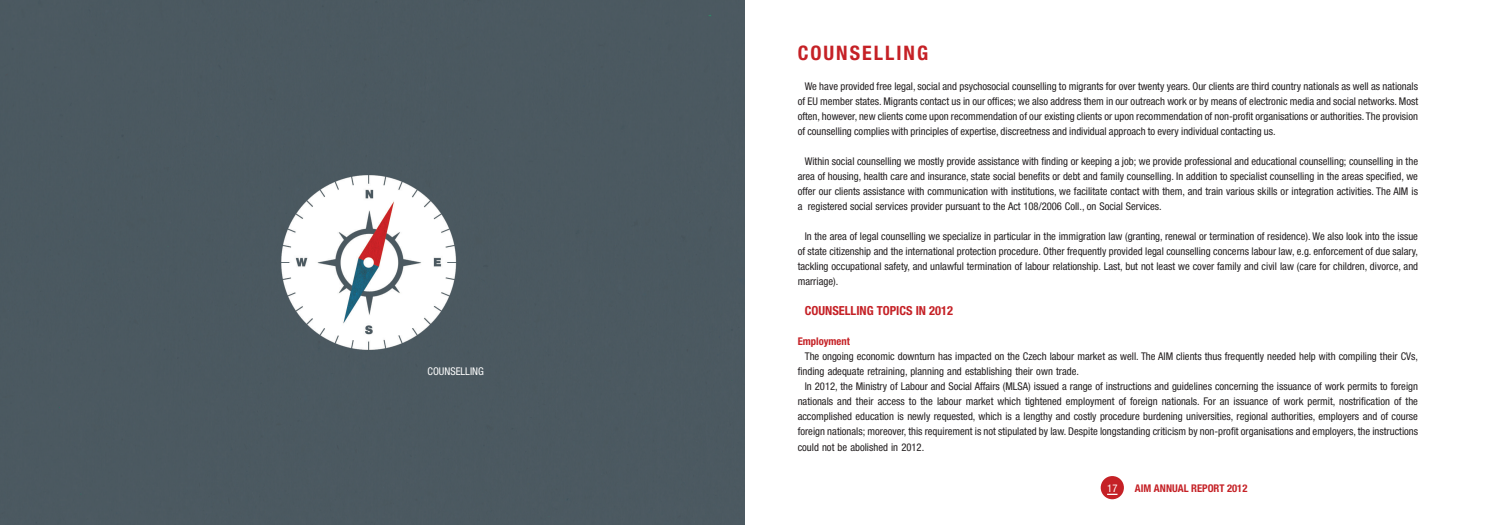
<style>
.page{position:relative;width:1489px;height:525px;background:#fff}
.page>*{position:absolute;margin:0;border:0;box-sizing:border-box;transform-origin:0 0}
.Head_Line{font:700 condensed 20px "Helvetica Neue LTCE";letter-spacing:.1em;color:#c52126}
.Body_text{font:700 condensed 12.5px "Helvetica Neue LTCE";color:#c52126}
.Body_text-2{font:condensed 10.62px/15px "Helvetica Neue LTCE";color:#231f20;text-align:justify}
.Body_text-3{font:700 condensed 10.62px "Helvetica Neue LTCE";color:#c52126}
.Sarchevi{font:condensed 10.62px "Helvetica Neue LTCE";color:#fff}
</style>
<div class="page">
<div style="left:1100px;top:476px;width:23px;height:23px;background:#c52126;border-radius:50%"></div>
<div style="left:0;top:0;width:744px;height:524px;background:#4b5960"></div>
<p class="Sarchevi" style="left:427px;top:365px;width:58px">COUNSELLING</p>
<p class="Head_Line" style="left:797px;top:41px;width:132px">COUNSELLING</p>
<p class="Body_text-2" style="left:797px;top:79px;width:622px;text-indent:7px">We have provided free legal, social and psychosocial counselling to migrants for over twenty years. Our clients are third country nationals as well as nationals of EU member states. Migrants contact us in our offices; we also address them in our outreach work or by means of electronic media and social networks. Most often, however, new clients come upon recommendation of our existing clients or upon recommendation of non-profit organisations or authorities. The provision of counselling complies with principles of expertise, discreetness and individual approach to every individual contacting us.</p>
<p class="Body_text-2" style="left:797px;top:154px;width:622px;text-indent:7px">Within social counselling we mostly provide assistance with finding or keeping a job; we provide professional and educational counselling; counselling in the area of housing, health care and insurance, state social benefits or debt and family counselling. In addition to specialist counselling in the areas specified, we offer our clients assistance with communication with institutions, we facilitate contact with them, and train various skills or integration activities. The AIM is a registered social services provider pursuant to the Act 108/2006 Coll., on Social Services.</p>
<p class="Body_text-2" style="left:797px;top:229px;width:622px;text-indent:7px">In the area of legal counselling we specialize in particular in the immigration law (granting, renewal or termination of residence). We also look into the issue of state citizenship and the international protection procedure. Other frequently provided legal counselling concerns labour law, e.g. enforcement of due salary, tackling occupational safety, and unlawful termination of labour relationship. Last, but not least we cover family and civil law (care for children, divorce, and marriage).</p>
<p class="Body_text" style="left:804px;top:303px;width:150px">COUNSELLING TOPICS IN 2012</p>
<p class="Body_text-3" style="left:797px;top:335px;width:54px">Employment</p>
<p class="Body_text-2" style="left:797px;top:349px;width:622px;text-indent:7px">The ongoing economic downturn has impacted on the Czech labour market as well. The AIM clients thus frequently needed help with compiling their CVs, finding adequate retraining, planning and establishing their own trade.</p>
<p class="Body_text-2" style="left:797px;top:379px;width:622px;text-indent:7px">In 2012, the Ministry of Labour and Social Affairs (MLSA) issued a range of instructions and guidelines concerning the issuance of work permits to foreign nationals and their access to the labour market which tightened employment of foreign nationals. For an issuance of work permit, nostrification of the accomplished education is newly requested, which is a lengthy and costly procedure burdening universities, regional authorities, employers and of course foreign nationals; moreover, this requirement is not stipulated by law. Despite longstanding criticism by non-profit organisations and employers, the instructions could not be abolished in 2012.</p>
<p class="Sarchevi" style="left:1107px;top:481px;width:12px">17</p>
<p class="Body_text-3" style="left:1134px;top:481px;width:114px">AIM ANNUAL REPORT 2012</p>
</div>
